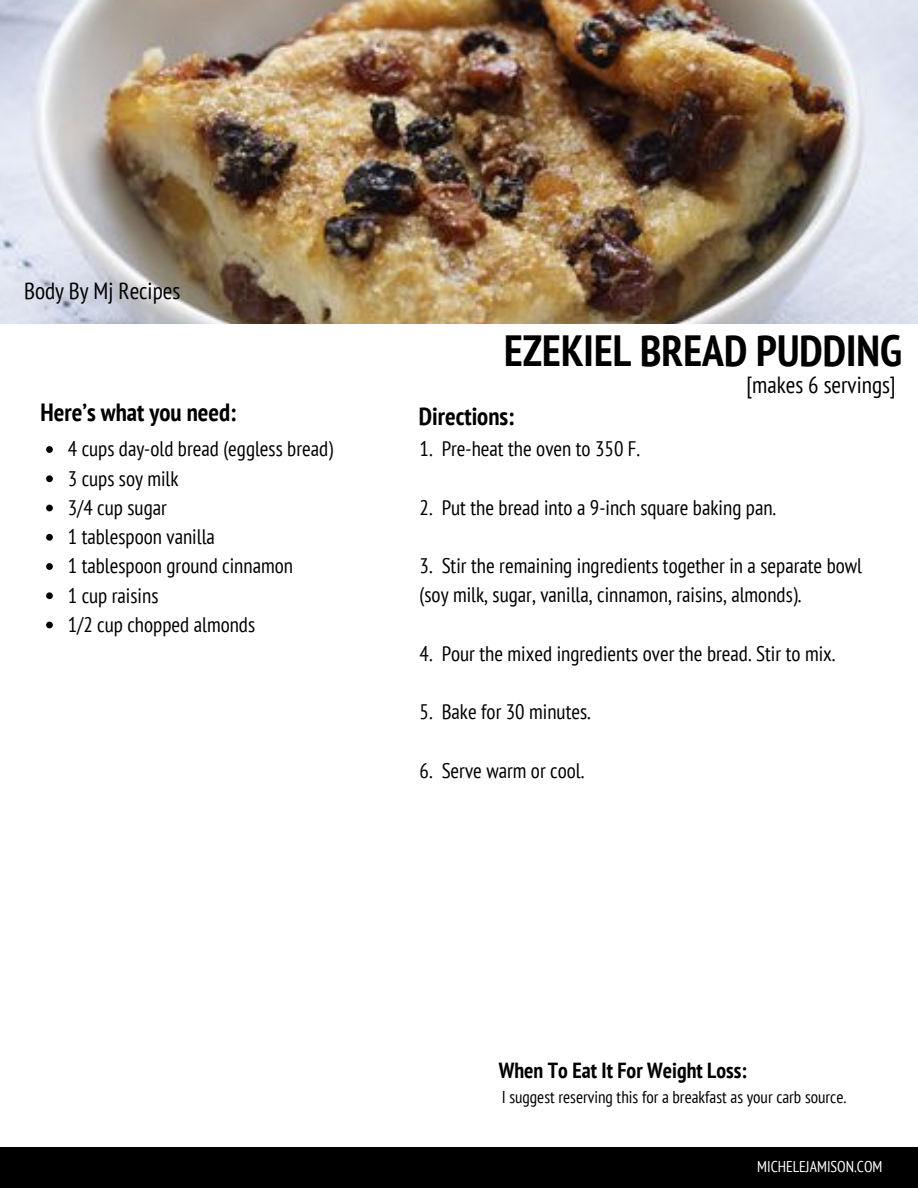
<style>
.page{position:relative;width:918px;height:1188px;background:#fff}
.page>*{position:absolute;margin:0;border:0;box-sizing:border-box;transform-origin:0 0}
.t1{font:700 condensed 43.65px "PT Sans";color:#000}
.t2{font:700 condensed 24.9px "PT Sans";color:#000}
.t3{font:condensed 23.4px "PT Sans";color:#000}
.t4{font:700 condensed 21.75px "PT Sans";color:#000}
.t5{font:condensed 21px/29.2px "PT Sans";color:#000}
.t6{font:condensed 17.1px "PT Sans";color:#000}
.t7{font:condensed 15.6px "PT Sans";color:#fff}
</style>
<div class="page">
<div style="left:0;top:1147px;width:918px;height:41px;background:#000"></div>
<img style="left:0;top:0;width:918px;height:323px">
<svg style="left:46px;top:446px;width:7px;height:7px"></svg>
<svg style="left:46px;top:475px;width:7px;height:7px"></svg>
<svg style="left:46px;top:505px;width:7px;height:6px"></svg>
<svg style="left:46px;top:534px;width:7px;height:7px"></svg>
<svg style="left:46px;top:563px;width:7px;height:7px"></svg>
<svg style="left:46px;top:592px;width:7px;height:7px"></svg>
<svg style="left:46px;top:622px;width:7px;height:6px"></svg>
<p class="t3" style="left:24px;top:275px;width:158px">Body By Mj Recipes</p>
<p class="t2" style="left:41px;top:395px;width:198px">Here’s what you need:</p>
<p class="t5" style="left:68px;top:434px;width:267px">4 cups day-old bread (eggless bread)<br>3 cups soy milk<br>3/4 cup sugar<br>1 tablespoon vanilla<br>1 tablespoon ground cinnamon<br>1 cup raisins<br>1/2 cup chopped almonds</p>
<h1 class="t1" style="left:504px;top:322px;width:399px">EZEKIEL BREAD PUDDING</h1>
<p class="t2" style="left:419px;top:400px;width:97px">Directions:</p>
<p class="t5" style="left:420px;top:434px;width:222px">1. Pre-heat the oven to 350 F.</p>
<p class="t3" style="left:746px;top:369px;width:151px">[makes 6 servings]</p>
<p class="t5" style="left:420px;top:492px;width:358px">2. Put the bread into a 9-inch square baking pan.</p>
<p class="t5" style="left:420px;top:551px;width:444px">3. Stir the remaining ingredients together in a separate bowl (soy milk, sugar, vanilla, cinnamon, raisins, almonds).</p>
<p class="t5" style="left:420px;top:639px;width:417px">4. Pour the mixed ingredients over the bread. Stir to mix.</p>
<p class="t5" style="left:420px;top:697px;width:173px">5. Bake for 30 minutes.</p>
<p class="t5" style="left:420px;top:756px;width:166px">6. Serve warm or cool.</p>
<p class="t4" style="left:499px;top:1056px;width:249px">When To Eat It For Weight Loss:</p>
<p class="t6" style="left:502px;top:1085px;width:346px">I suggest reserving this for a breakfast as your carb source.</p>
<p class="t7" style="left:757px;top:1157px;width:127px">MICHELEJAMISON.COM</p>
</div>
